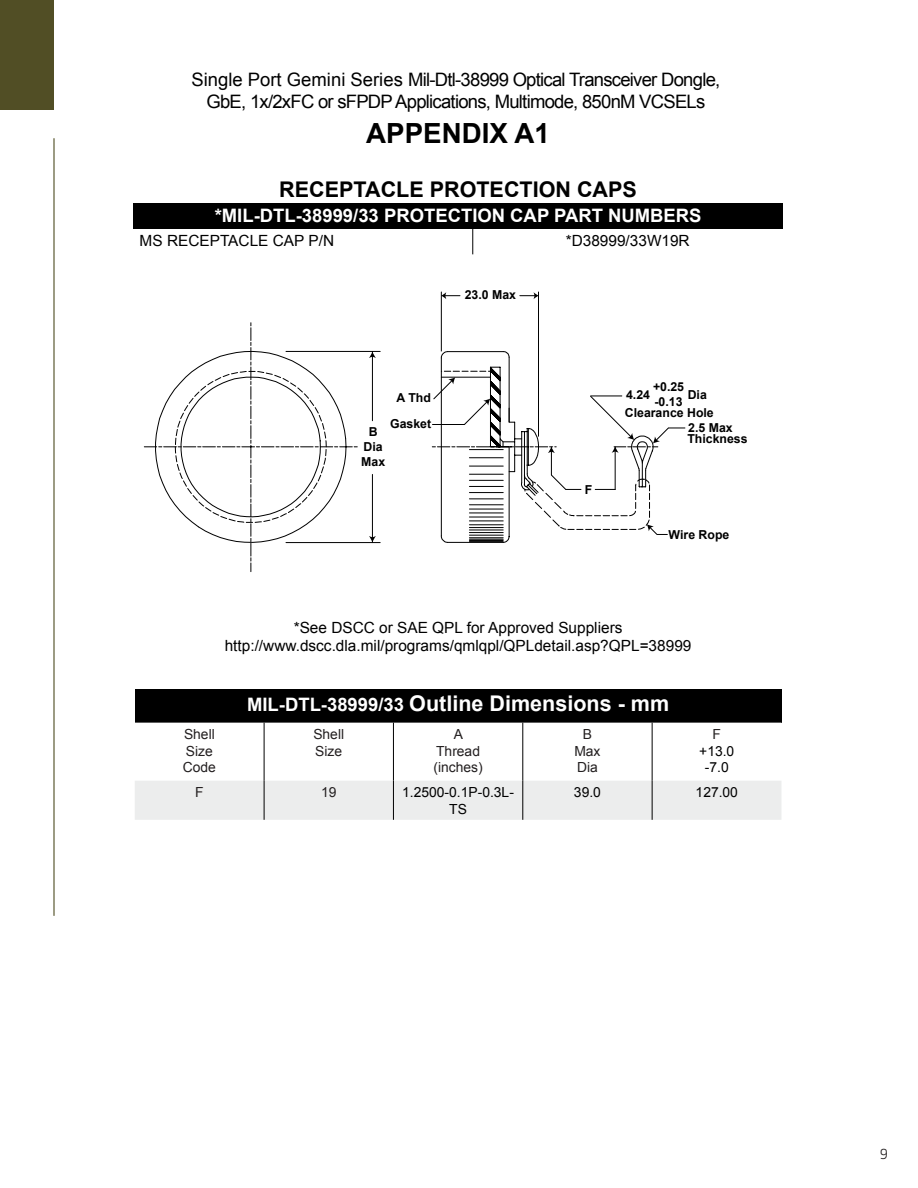
<style>
.page{position:relative;width:918px;height:1188px;background:#fff}
.page>*{position:absolute;margin:0;border:0;box-sizing:border-box;transform-origin:0 0}
.t1{font:700 27.75px "Arial";color:#000}
.t2{font:700 21.6px "Arial";color:#fff}
.t3{font:700 21.6px "Arial";color:#000}
.t4{font:18.45px/22.2px "Arial";letter-spacing:-.04em;color:#000;text-align:center}
.t5{font:700 18.45px "Arial";color:#fff}
.t6{font:15.45px/18.5px "Arial";color:#000;text-align:center}
.t7{font:13.95px/16.6px "Arial";color:#231f20}
.t8{font:13.95px/16.6px "Arial";color:#000;text-align:center}
.t9{font:13.5px "Apex Sans";color:#231f20}
.t10{font:700 12.3px/14.7px "Arial";color:#000;text-align:center}
.s1{font-size:18.45px}
.s2{color:#231f20}
</style>
<div class="page">
<hr style="left:53px;top:138px;width:2px;height:778px;background:#514e25">
<div style="left:1px;top:0;width:53px;height:109px;background:#514e25"></div>
<div style="left:133px;top:203px;width:650px;height:26px;background:#000"></div>
<svg style="left:473px;top:229px;width:1px;height:25px"></svg>
<hr style="left:441px;top:292px;width:1px;height:59px;background:#000">
<hr style="left:538px;top:292px;width:1px;height:144px;background:#000">
<svg style="left:441px;top:292px;width:19px;height:7px"></svg>
<svg style="left:520px;top:292px;width:18px;height:7px"></svg>
<svg style="left:144px;top:322px;width:214px;height:250px"></svg>
<svg style="left:155px;top:351px;width:191px;height:177px"></svg>
<hr style="left:286px;top:351px;width:94px;height:1px;background:#000">
<hr style="left:372px;top:474px;width:1px;height:69px;background:#000">
<svg style="left:369px;top:536px;width:7px;height:6px"></svg>
<hr style="left:286px;top:542px;width:94px;height:1px;background:#000">
<hr style="left:372px;top:351px;width:1px;height:70px;background:#000">
<svg style="left:369px;top:352px;width:7px;height:6px"></svg>
<svg style="left:432px;top:351px;width:253px;height:192px"></svg>
<div style="left:135px;top:689px;width:646px;height:34px;background:#000"></div>
<svg style="left:135px;top:723px;width:646px;height:97px"></svg>
<hr style="left:652px;top:723px;width:1px;height:58px;background:#000">
<hr style="left:652px;top:781px;width:1px;height:39px;background:#000">
<hr style="left:264px;top:781px;width:1px;height:39px;background:#000">
<hr style="left:393px;top:781px;width:1px;height:39px;background:#000">
<hr style="left:523px;top:781px;width:1px;height:39px;background:#000">
<hr style="left:264px;top:723px;width:1px;height:58px;background:#000">
<hr style="left:393px;top:723px;width:1px;height:58px;background:#000">
<hr style="left:523px;top:723px;width:1px;height:58px;background:#000">
<p class="t4" style="left:191px;top:69px;width:530px">Single Port Gemini Series Mil-Dtl-38999 Optical Transceiver Dongle,<br>GbE, 1x/2xFC or sFPDP Applications, Multimode, 850nM VCSELs</p>
<p class="t1" style="left:366px;top:114px;width:185px">APPENDIX A1</p>
<p class="t3" style="left:279px;top:175px;width:359px">RECEPTACLE PROTECTION CAPS</p>
<p class="t5" style="left:215px;top:204px;width:488px">*MIL-DTL-38999/33 PROTECTION CAP PART NUMBERS</p>
<p class="t6" style="left:140px;top:231px;width:196px">MS RECEPTACLE CAP P/N</p>
<p class="t6" style="left:566px;top:231px;width:126px">*D38999/33W19R</p>
<p class="t10" style="left:465px;top:288px;width:53px">23.0 Max</p>
<p class="t10" style="left:390px;top:385px;width:43px;line-height:26.2px">A Thd<br>Gasket</p>
<p class="t10" style="left:361px;top:425px;width:25px">B<br>Dia<br>Max</p>
<p class="t10" style="left:585px;top:483px;width:9px">F</p>
<p class="t10" style="left:653px;top:380px;width:33px;text-align:left">+0.25 -0.13</p>
<p class="t10" style="left:688px;top:406px;width:46px;text-align:left;text-indent:-63px">Clearance Hole<br>2.5 Max</p>
<p class="t10" style="left:687px;top:432px;width:62px">Thickness</p>
<p class="t10" style="left:626px;top:388px;width:25px">4.24</p>
<p class="t10" style="left:688px;top:388px;width:21px">Dia</p>
<p class="t10" style="left:669px;top:527px;width:62px">Wire Rope</p>
<p class="t6" style="left:225px;top:618px;width:468px">*See DSCC or SAE QPL for Approved Suppliers http://www.dscc.dla.mil/programs/qmlqpl/QPLdetail.asp?QPL=38999</p>
<p class="t2" style="left:247px;top:689px;width:424px"><span class="s1">MIL-DTL-38999/33</span> Outline Dimensions - mm</p>
<p class="t7" style="left:183px;top:726px;width:35px">Shell<br>Size<br>Code</p>
<p class="t7" style="left:313px;top:726px;width:32px">Shell<br>Size</p>
<p class="t7" style="left:433px;top:726px;width:51px;text-align:center">A<br>Thread (inches)</p>
<p class="t7" style="left:574px;top:726px;width:28px;text-align:center">B<br>Max<br>Dia</p>
<p class="t8" style="left:699px;top:726px;width:37px"><span class="s2">F </span>+13.0 -7.0</p>
<p class="t7" style="left:195px;top:784px;width:10px">F</p>
<p class="t7" style="left:321px;top:784px;width:17px">19</p>
<p class="t8" style="left:402px;top:784px;width:113px">1.2500-0.1P-0.3L-<br>TS</p>
<p class="t8" style="left:574px;top:784px;width:28px">39.0</p>
<p class="t8" style="left:696px;top:784px;width:44px">127.00</p>
<p class="t9" style="left:880px;top:1143px;width:10px">9</p>
</div>
